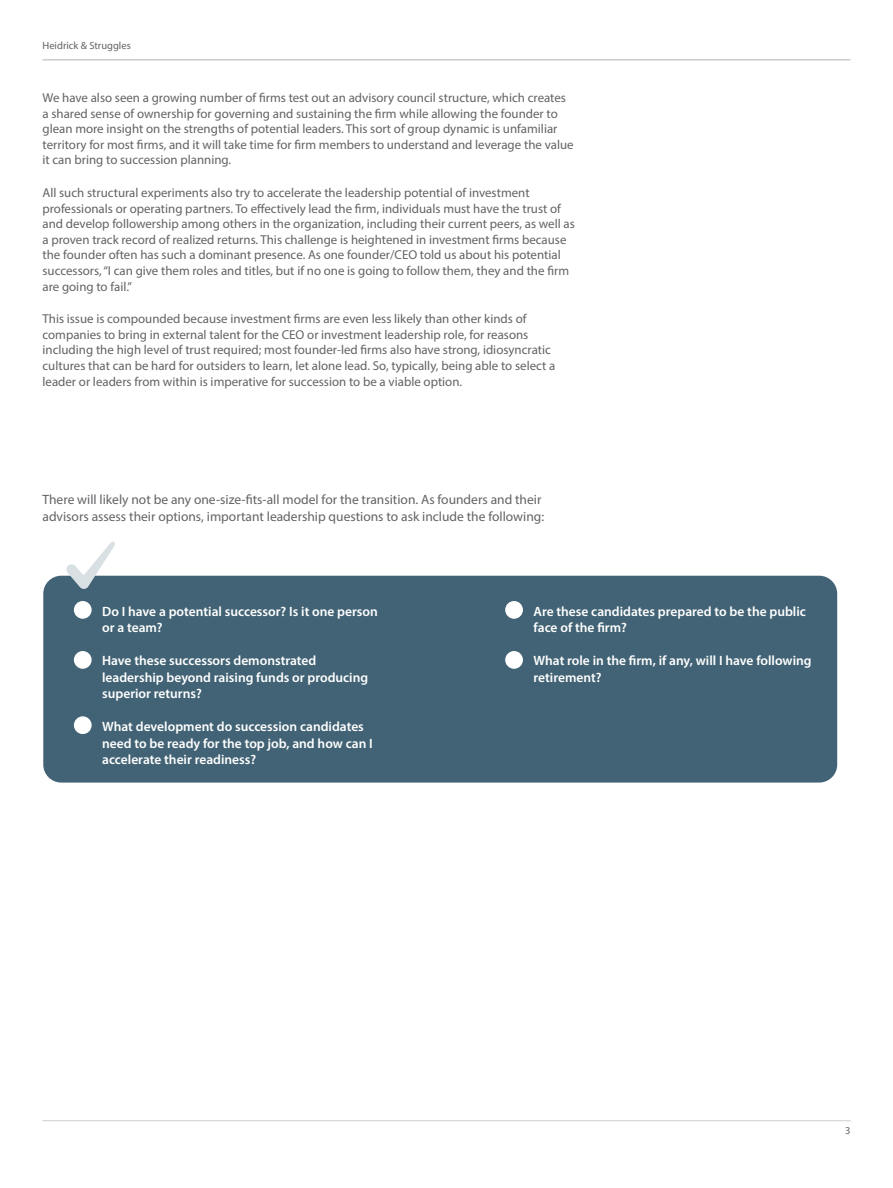
<style>
.page{position:relative;width:893px;height:1188px;background:#fff}
.page>*{position:absolute;margin:0;border:0;box-sizing:border-box;transform-origin:0 0}
.t1{font:600 13.5px/16.5px "Myriad Pro";color:#fff}
.t2{font:13.5px/16.5px "Myriad Pro";color:#636366}
.Body_subhead{font:12.9px/15.6px "Myriad Pro";color:#636366}
.t3{font:10.5px "Myriad Pro";color:#636366}
</style>
<div class="page">
<hr style="left:43px;top:60px;width:807px;height:1px;background:#636366">
<div style="left:43px;top:576px;width:794px;height:207px;background:#426375;border-radius:18px"></div>
<div style="left:74px;top:601px;width:18px;height:18px;background:#fff;border-radius:50%"></div>
<div style="left:505px;top:601px;width:18px;height:18px;background:#fff;border-radius:50%"></div>
<div style="left:74px;top:651px;width:18px;height:18px;background:#fff;border-radius:50%"></div>
<div style="left:505px;top:651px;width:18px;height:18px;background:#fff;border-radius:50%"></div>
<div style="left:74px;top:716px;width:18px;height:18px;background:#fff;border-radius:50%"></div>
<svg style="left:66px;top:542px;width:51px;height:47px"></svg>
<p class="t3" style="left:43px;top:39px;width:90px">Heidrick &amp; Struggles</p>
<p class="Body_subhead" style="left:43px;top:90px;width:533px">We have also seen a growing number of firms test out an advisory council structure, which creates a shared sense of ownership for governing and sustaining the firm while allowing the founder to glean more insight on the strengths of potential leaders. This sort of group dynamic is unfamiliar territory for most firms, and it will take time for firm members to understand and leverage the value it can bring to succession planning.</p>
<p class="Body_subhead" style="left:43px;top:185px;width:534px">All such structural experiments also try to accelerate the leadership potential of investment professionals or operating partners. To effectively lead the firm, individuals must have the trust of and develop followership among others in the organization, including their current peers, as well as a proven track record of realized returns. This challenge is heightened in investment firms because the founder often has such a dominant presence. As one founder/CEO told us about his potential successors, “I can give them roles and titles, but if no one is going to follow them, they and the firm are going to fail.”</p>
<p class="Body_subhead" style="left:43px;top:311px;width:514px">This issue is compounded because investment firms are even less likely than other kinds of companies to bring in external talent for the CEO or investment leadership role, for reasons including the high level of trust required; most founder-led firms also have strong, idiosyncratic cultures that can be hard for outsiders to learn, let alone lead. So, typically, being able to select a leader or leaders from within is imperative for succession to be a viable option.</p>
<p class="t2" style="left:43px;top:491px;width:503px">There will likely not be any one-size-fits-all model for the transition. As founders and their advisors assess their options, important leadership questions to ask include the following:</p>
<p class="t1" style="left:102px;top:602px;width:277px">Do I have a potential successor? Is it one person or a team?</p>
<p class="t1" style="left:102px;top:652px;width:267px">Have these successors demonstrated leadership beyond raising funds or producing superior returns?</p>
<p class="t1" style="left:102px;top:718px;width:272px">What development do succession candidates need to be ready for the top job, and how can I accelerate their readiness?</p>
<p class="t1" style="left:533px;top:602px;width:274px">Are these candidates prepared to be the public face of the firm?</p>
<p class="t1" style="left:533px;top:652px;width:280px">What role in the firm, if any, will I have following retirement?</p>
<p class="t3" style="left:845px;top:1124px;width:7px">3</p>
</div>
